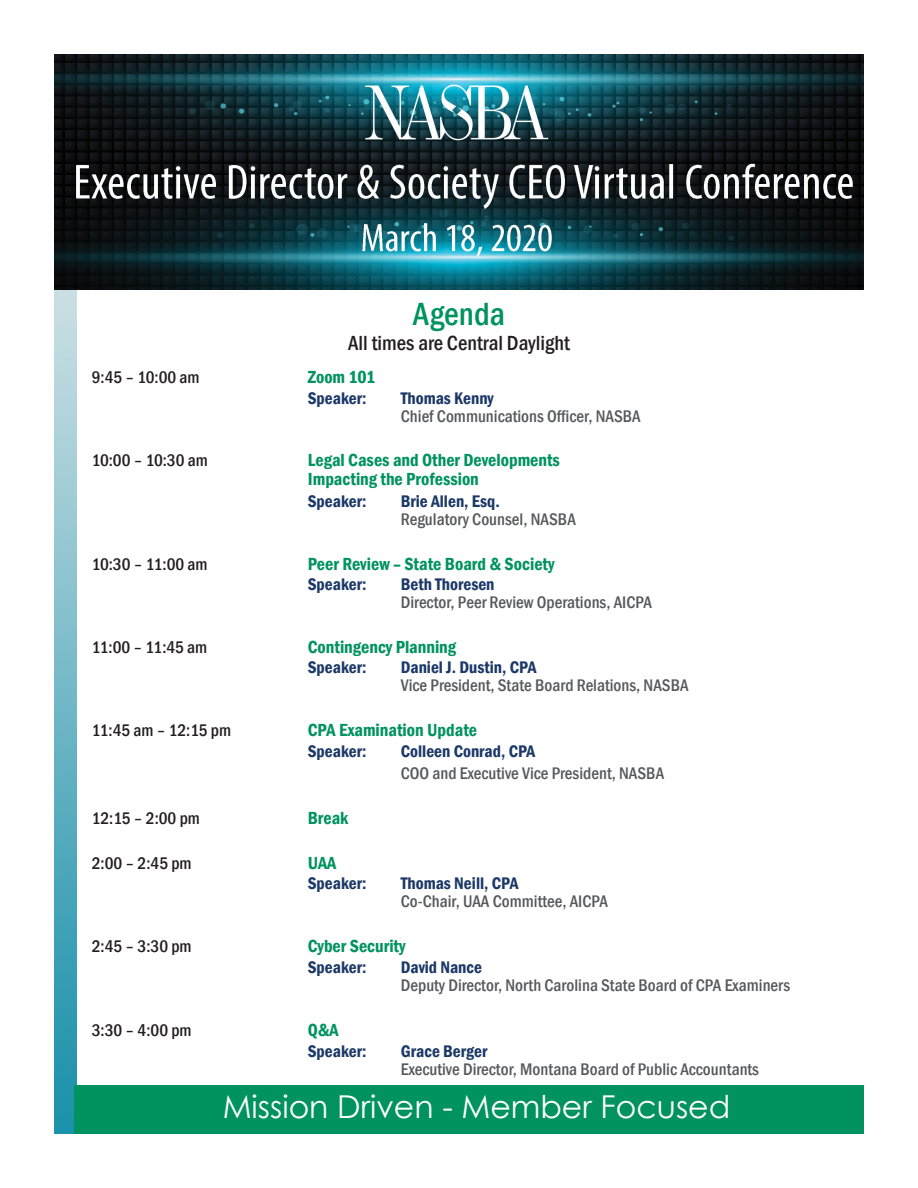
<style>
.page{position:relative;width:918px;height:1188px;background:#fff}
.page>*{position:absolute;margin:0;border:0;box-sizing:border-box;transform-origin:0 0}
.t1{font:500 condensed 33px "Franklin Gothic";color:#00935f}
.t2{font:31.5px "Century Gothic";color:#fff}
.t3{font:500 condensed 21px "Franklin Gothic";color:#231f20}
.Speaker_Company{font:600 condensed 18px "Franklin Gothic";color:#00935f}
.Speaker_Company-2{font:500 condensed 17.25px "Franklin Gothic";color:#57585a}
.Speaker_Company-3{font:600 condensed 17.25px "Franklin Gothic";color:#1b3867}
.Speaker_Company-4{font:500 condensed 17.25px "Franklin Gothic";color:#231f20}
.Speaker_Name{font:600 condensed 17.25px "Franklin Gothic";color:#1b3867}
</style>
<div class="page">
<img style="left:54px;top:290px;width:23px;height:844px">
<div style="left:74px;top:1085px;width:790px;height:49px;background:#00935f"></div>
<img style="left:54px;top:54px;width:810px;height:236px">
<p class="t1" style="left:413px;top:292px;width:94px">Agenda</p>
<p class="t3" style="left:348px;top:329px;width:223px">All times are Central Daylight</p>
<p class="Speaker_Company-4" style="left:92px;top:366px;width:109px">9:45 – 10:00 am</p>
<p class="Speaker_Company" style="left:308px;top:365px;width:69px">Zoom 101</p>
<p class="Speaker_Company-3" style="left:308px;top:386px;width:60px">Speaker:</p>
<p class="Speaker_Company-3" style="left:401px;top:386px;width:94px">Thomas Kenny</p>
<p class="Speaker_Company-2" style="left:401px;top:405px;width:242px">Chief Communications Officer, NASBA</p>
<p class="Speaker_Company-4" style="left:92px;top:449px;width:118px">10:00 – 10:30 am</p>
<p class="Speaker_Company" style="left:308px;top:448px;width:254px">Legal Cases and Other Developments</p>
<p class="Speaker_Company" style="left:308px;top:467px;width:173px">Impacting the Profession</p>
<p class="Speaker_Company-3" style="left:308px;top:489px;width:60px">Speaker:</p>
<p class="Speaker_Company-3" style="left:401px;top:489px;width:100px">Brie Allen, Esq.</p>
<p class="Speaker_Company-2" style="left:401px;top:508px;width:177px">Regulatory Counsel, NASBA</p>
<p class="Speaker_Company-4" style="left:92px;top:553px;width:117px">10:30 – 11:00 am</p>
<p class="Speaker_Company" style="left:308px;top:552px;width:248px">Peer Review – State Board &amp; Society</p>
<p class="Speaker_Company-3" style="left:308px;top:573px;width:60px">Speaker:</p>
<p class="Speaker_Company-3" style="left:401px;top:573px;width:95px">Beth Thoresen</p>
<p class="Speaker_Company-2" style="left:401px;top:591px;width:253px">Director, Peer Review Operations, AICPA</p>
<p class="Speaker_Company-4" style="left:92px;top:636px;width:117px">11:00 – 11:45 am</p>
<p class="Speaker_Company" style="left:308px;top:635px;width:150px">Contingency Planning</p>
<p class="Speaker_Company-3" style="left:308px;top:656px;width:60px">Speaker:</p>
<p class="Speaker_Company-3" style="left:401px;top:656px;width:137px">Daniel J. Dustin, CPA</p>
<p class="Speaker_Company-2" style="left:401px;top:674px;width:289px">Vice President, State Board Relations, NASBA</p>
<p class="Speaker_Company-4" style="left:92px;top:719px;width:141px">11:45 am – 12:15 pm</p>
<p class="Speaker_Company" style="left:308px;top:718px;width:171px">CPA Examination Update</p>
<p class="Speaker_Company-3" style="left:308px;top:740px;width:60px">Speaker:</p>
<p class="Speaker_Company-3" style="left:401px;top:740px;width:136px">Colleen Conrad, CPA</p>
<p class="Speaker_Company-2" style="left:401px;top:762px;width:265px">COO and Executive Vice President, NASBA</p>
<p class="Speaker_Company-4" style="left:92px;top:807px;width:110px">12:15 – 2:00 pm</p>
<p class="Speaker_Company" style="left:308px;top:806px;width:42px">Break</p>
<p class="Speaker_Company-4" style="left:92px;top:852px;width:101px">2:00 – 2:45 pm</p>
<p class="Speaker_Company" style="left:308px;top:851px;width:30px">UAA</p>
<p class="Speaker_Company-3" style="left:308px;top:872px;width:60px">Speaker:</p>
<p class="Speaker_Company-3" style="left:401px;top:872px;width:119px">Thomas Neill, CPA</p>
<p class="Speaker_Company-2" style="left:401px;top:890px;width:209px">Co-Chair, UAA Committee, AICPA</p>
<p class="Speaker_Company-4" style="left:92px;top:935px;width:101px">2:45 – 3:30 pm</p>
<p class="Speaker_Company" style="left:308px;top:934px;width:99px">Cyber Security</p>
<p class="Speaker_Name" style="left:308px;top:956px;width:60px">Speaker:</p>
<p class="Speaker_Name" style="left:401px;top:956px;width:83px">David Nance</p>
<p class="Speaker_Company-2" style="left:401px;top:974px;width:391px">Deputy Director, North Carolina State Board of CPA Examiners</p>
<p class="Speaker_Company-4" style="left:92px;top:1019px;width:101px">3:30 – 4:00 pm</p>
<p class="Speaker_Company" style="left:308px;top:1018px;width:32px">Q&amp;A</p>
<p class="Speaker_Company-3" style="left:308px;top:1039px;width:60px">Speaker:</p>
<p class="Speaker_Company-3" style="left:401px;top:1039px;width:88px">Grace Berger</p>
<p class="Speaker_Company-2" style="left:401px;top:1058px;width:360px">Executive Director, Montana Board of Public Accountants</p>
<p class="t2" style="left:223px;top:1085px;width:509px">Mission Driven - Member Focused</p>
</div>
